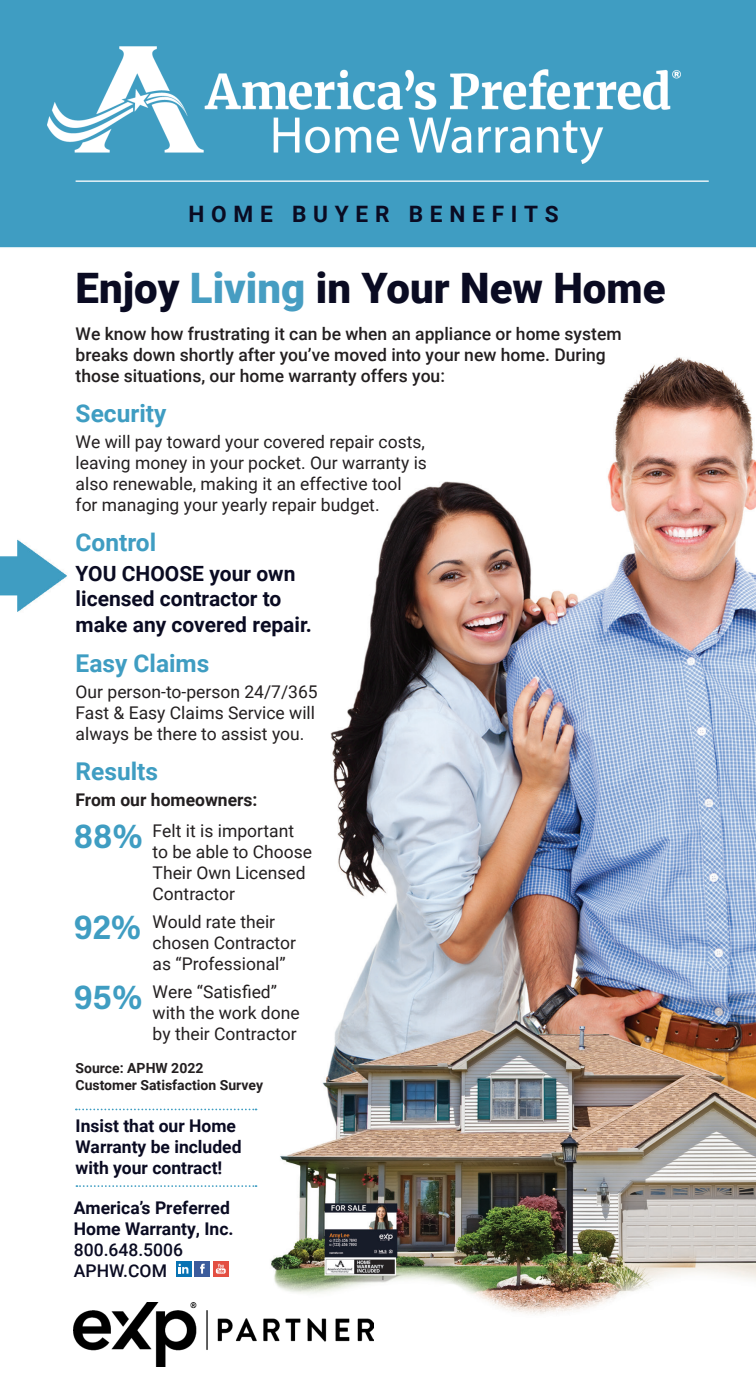
<style>
.page{position:relative;width:756px;height:1386px;background:#fff}
.page>*{position:absolute;margin:0;border:0;box-sizing:border-box;transform-origin:0 0}
.t1{font:900 42px "Roboto";color:#0a0b22}
.t2{font:700 35px "Acumin Pro Semi Cond";color:#3f9dc2}
.t3{font:700 24.5px "Roboto";color:#3f9dc2}
.t4{font:700 22.57px "Roboto";letter-spacing:.3em;color:#0a0b22}
.t5{font:700 21px/25.2px "Roboto";color:#0a0b22}
.t6{font:17.5px/21px "Roboto";color:#231f20}
.t7{font:500 17.5px/21px "Roboto";color:#231f20}
.t8{font:700 17.5px/21px "Roboto";color:#0a0b22}
.t9{font:700 17.5px "Roboto";color:#231f20}
.t10{font:700 14px/16.8px "Roboto";color:#231f20}
.s1{color:#469dc2}
.s2{font-weight:500}
</style>
<div class="page">
<img style="left:0;top:0;width:756px;height:1367px">
<svg style="left:76px;top:1109px;width:181px;height:1px"></svg>
<svg style="left:76px;top:1185px;width:181px;height:2px"></svg>
<div style="left:195px;top:1261px;width:15px;height:16px;background:#3c5c9c"></div>
<svg style="left:200px;top:1264px;width:5px;height:10px"></svg>
<svg style="left:176px;top:1261px;width:15px;height:16px"></svg>
<svg style="left:179px;top:1264px;width:9px;height:10px"></svg>
<div style="left:213px;top:1261px;width:16px;height:16px;background:#e34f42"></div>
<svg style="left:216px;top:1264px;width:10px;height:10px"></svg>
<img style="left:48px;top:46px;width:633px;height:117px">
<img style="left:74px;top:1303px;width:299px;height:63px">
<hr style="left:76px;top:181px;width:633px;height:1px;background:#fff">
<p class="t4" style="left:188px;top:199px;width:372px">HOME BUYER BENEFITS</p>
<p class="t1" style="left:76px;top:259px;width:592px">Enjoy <span class="s1">Living</span> in Your New Home</p>
<p class="t7" style="left:76px;top:322px;width:548px">We know how frustrating it can be when an appliance or home system breaks down shortly after you’ve moved into your new home. During those situations, our home warranty offers you:</p>
<p class="t3" style="left:76px;top:396px;width:92px">Security</p>
<p class="t6" style="left:76px;top:431px;width:353px">We will pay toward your covered repair costs, leaving money in your pocket. Our warranty is also renewable, making it an effective tool for managing your yearly repair budget.</p>
<p class="t3" style="left:76px;top:525px;width:82px">Control</p>
<p class="t5" style="left:76px;top:560px;width:238px">YOU CHOOSE your own licensed contractor to make any covered repair.</p>
<p class="t3" style="left:76px;top:646px;width:135px">Easy Claims</p>
<p class="t6" style="left:76px;top:680px;width:244px">Our person-to-person 24/7/365<br>Fast &amp; Easy Claims Service will always be there to assist you.</p>
<p class="t3" style="left:76px;top:754px;width:84px">Results</p>
<p class="t9" style="left:76px;top:787px;width:183px">From our homeowners:</p>
<p class="t6" style="left:153px;top:820px;width:161px">Felt it is important to be able to Choose<br>Their Own Licensed<br>Contractor</p>
<p class="t6" style="left:153px;top:911px;width:145px">Would rate their chosen Contractor as “Professional”</p>
<p class="t6" style="left:153px;top:981px;width:149px">Were “Satisfied” with the work done by their Contractor</p>
<p class="t10" style="left:76px;top:1059px;width:189px">Source: APHW 2022<br>Customer Satisfaction Survey</p>
<p class="t8" style="left:76px;top:1114px;width:167px">Insist that our Home<br>Warranty be included with your contract!</p>
<p class="t2" style="left:74px;top:811px;width:71px">88%</p>
<p class="t2" style="left:74px;top:903px;width:69px">92%</p>
<p class="t2" style="left:74px;top:972px;width:70px">95%</p>
<p class="t8" style="left:74px;top:1197px;width:161px">America’s Preferred<br>Home Warranty, Inc.<br><span class="s2">800.648.5006<br>APHW.COM</span></p>
</div>
